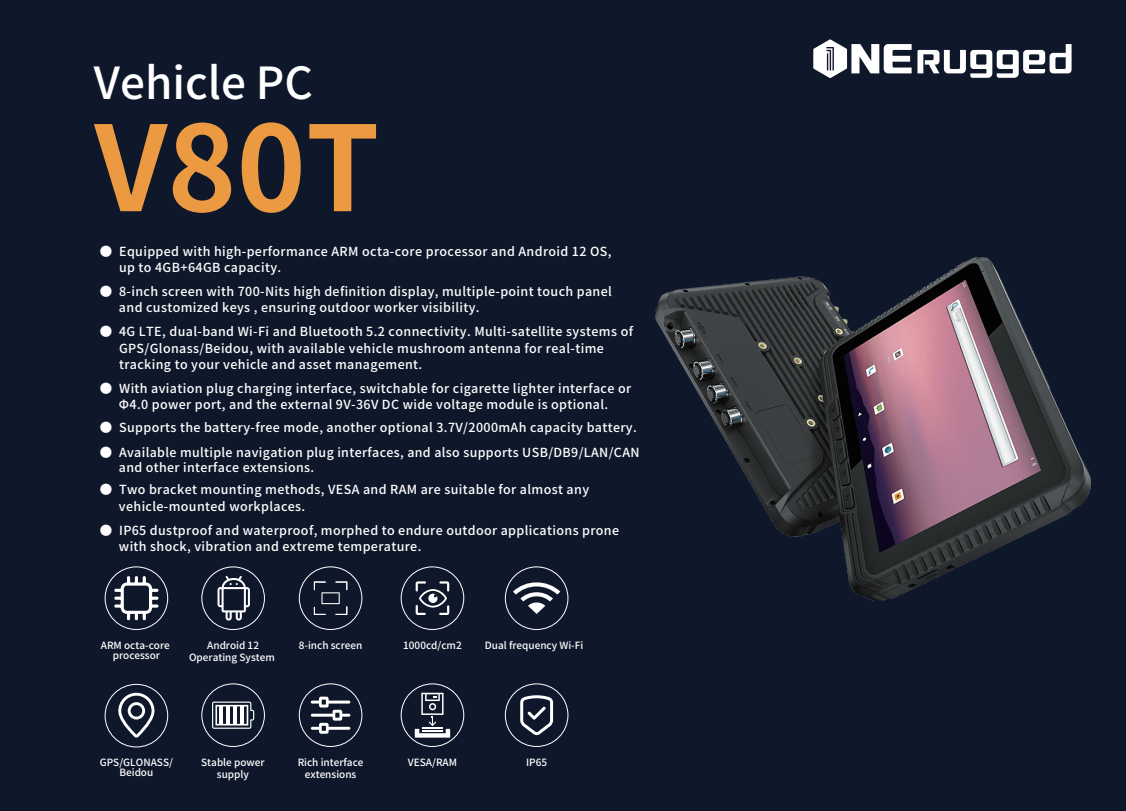
<style>
.page{position:relative;width:1126px;height:811px;background:#0f182b}
.page>*{position:absolute;margin:0;border:0;box-sizing:border-box;transform-origin:0 0}
.t1{font:700 117.75px "Source Han Sans CN";color:#ec9a41}
.t2{font:500 44.15px "Source Han Sans CN";color:#fff}
.t3{font:500 12.5px/16.5px "Source Han Sans CN";letter-spacing:.03em;color:#fff}
.t4{font:500 10px/12px "Source Han Sans CN";color:#fff;text-align:center}
</style>
<div class="page">
<svg style="left:813px;top:39px;width:259px;height:39px"></svg>
<img style="left:655px;top:257px;width:436px;height:343px">
<svg style="left:218px;top:576px;width:32px;height:45px"></svg>
<svg style="left:314px;top:582px;width:33px;height:33px"></svg>
<svg style="left:513px;top:582px;width:47px;height:32px"></svg>
<div style="left:202px;top:567px;width:63px;height:63px;border:1px solid #fff;border-radius:50%"></div>
<div style="left:299px;top:567px;width:63px;height:63px;border:1px solid #fff;border-radius:50%"></div>
<div style="left:401px;top:567px;width:63px;height:63px;border:1px solid #fff;border-radius:50%"></div>
<div style="left:505px;top:567px;width:63px;height:63px;border:1px solid #fff;border-radius:50%"></div>
<svg style="left:114px;top:576px;width:44px;height:44px"></svg>
<div style="left:105px;top:567px;width:63px;height:63px;border:1px solid #fff;border-radius:50%"></div>
<svg style="left:212px;top:702px;width:42px;height:27px"></svg>
<hr style="left:220px;top:706px;width:3px;height:18px;background:#fff">
<hr style="left:227px;top:706px;width:3px;height:18px;background:#fff">
<hr style="left:234px;top:706px;width:3px;height:18px;background:#fff">
<hr style="left:241px;top:706px;width:3px;height:18px;background:#fff">
<svg style="left:520px;top:695px;width:33px;height:40px"></svg>
<div style="left:105px;top:684px;width:63px;height:63px;border:1px solid #fff;border-radius:50%"></div>
<div style="left:202px;top:684px;width:63px;height:63px;border:1px solid #fff;border-radius:50%"></div>
<div style="left:299px;top:684px;width:63px;height:63px;border:1px solid #fff;border-radius:50%"></div>
<div style="left:401px;top:684px;width:63px;height:63px;border:1px solid #fff;border-radius:50%"></div>
<div style="left:505px;top:684px;width:63px;height:63px;border:1px solid #fff;border-radius:50%"></div>
<svg style="left:311px;top:697px;width:39px;height:37px"></svg>
<svg style="left:118px;top:693px;width:36px;height:45px"></svg>
<svg style="left:416px;top:581px;width:33px;height:34px"></svg>
<svg style="left:415px;top:693px;width:35px;height:45px"></svg>
<h2 class="t2" style="left:94px;top:58px;width:221px">Vehicle PC</h2>
<h1 class="t1" style="left:94px;top:102px;width:287px">V80T</h1>
<p class="t3" style="left:119px;top:243px;width:494px;text-indent:-19px">● Equipped with high-performance ARM octa-core processor and Android 12 OS, up to 4GB+64GB capacity.</p>
<p class="t3" style="left:119px;top:283px;width:494px;text-indent:-19px">● 8-inch screen with 700-Nits high definition display, multiple-point touch panel and customized keys , ensuring outdoor worker visibility.</p>
<p class="t3" style="left:119px;top:323px;width:516px;text-indent:-19px">● 4G LTE, dual-band Wi-Fi and Bluetooth 5.2 connectivity. Multi-satellite systems of<br>GPS/Glonass/Beidou, with available vehicle mushroom antenna for real-time tracking to your vehicle and asset management.</p>
<p class="t3" style="left:100px;top:380px;width:533px;text-align:center">● With aviation plug charging interface, switchable for cigarette lighter interface or<br>Φ4.0 power port, and the external 9V-36V DC wide voltage module is optional.</p>
<p class="t3" style="left:100px;top:420px;width:538px">● Supports the battery-free mode, another optional 3.7V/2000mAh capacity battery.</p>
<p class="t3" style="left:119px;top:445px;width:522px;line-height:15px;text-indent:-19px">● Available multiple navigation plug interfaces, and also supports USB/DB9/LAN/CAN and other interface extensions.</p>
<p class="t3" style="left:119px;top:482px;width:472px;text-indent:-19px">● Two bracket mounting methods, VESA and RAM are suitable for almost any vehicle-mounted workplaces.</p>
<p class="t3" style="left:119px;top:522px;width:502px;text-indent:-19px">● IP65 dustproof and waterproof, morphed to endure outdoor applications prone with shock, vibration and extreme temperature.</p>
<p class="t4" style="left:101px;top:640px;width:70px;line-height:10.5px">ARM octa-core processor</p>
<p class="t4" style="left:189px;top:639px;width:87px">Android 12<br>Operating System</p>
<p class="t4" style="left:485px;top:639px;width:100px">Dual frequency Wi-Fi</p>
<p class="t4" style="left:299px;top:639px;width:65px">8-inch screen</p>
<p class="t4" style="left:403px;top:639px;width:60px">1000cd/cm2</p>
<p class="t4" style="left:201px;top:756px;width:65px">Stable power supply</p>
<p class="t4" style="left:298px;top:756px;width:67px">Rich interface extensions</p>
<p class="t4" style="left:100px;top:757px;width:75px;line-height:10px">GPS/GLONASS/<br>Beidou</p>
<p class="t4" style="left:408px;top:756px;width:51px">VESA/RAM</p>
<p class="t4" style="left:526px;top:756px;width:22px">IP65</p>
</div>
